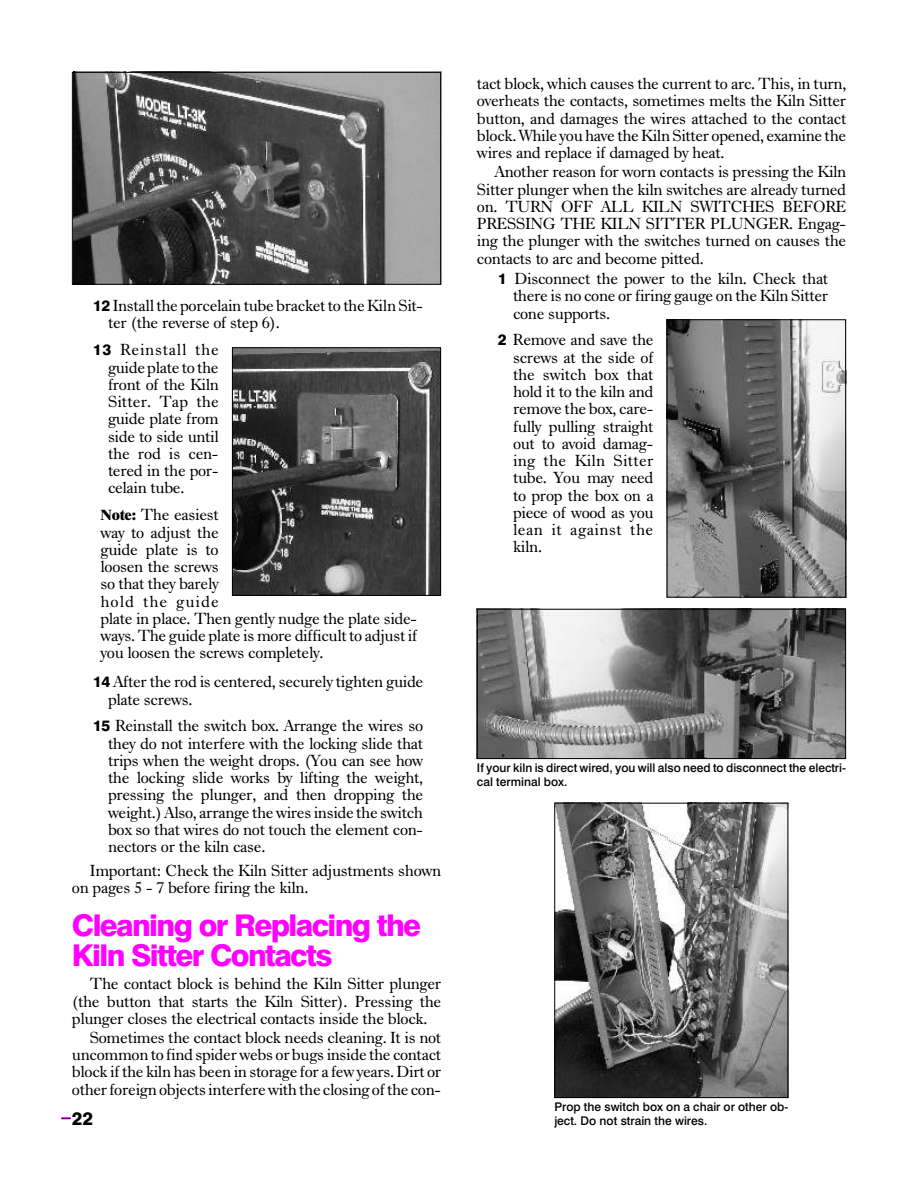
<style>
.page{position:relative;width:918px;height:1188px;background:#fff}
.page>*{position:absolute;margin:0;border:0;box-sizing:border-box;transform-origin:0 0}
.t1{font:800 30px/30px "Swiss 721 BT";letter-spacing:-.055em;color:#f0f}
.t2{font:800 18px "Swiss 721 BT";color:#000}
.t3{font:16.5px/17.2px "Dutch 766 BT Roman A";letter-spacing:-.02em;color:#000;text-align:justify}
.t4{font:500 12px/13.5px "Swiss 721 BT";color:#000}
.s1{font-family:"Swiss 721 BT";font-weight:800;font-size:15px}
.s2{font-family:"Dutch 801 BT";font-weight:800;font-size:15px}
</style>
<div class="page">
<svg style="left:62px;top:1117px;width:9px;height:2px"></svg>
<img style="left:74px;top:74px;width:365px;height:209px">
<div style="left:72px;top:72px;width:369px;height:213px;border:1px solid #000"></div>
<img style="left:234px;top:349px;width:205px;height:245px">
<div style="left:232px;top:347px;width:209px;height:249px;border:1px solid #000"></div>
<img style="left:669px;top:321px;width:175px;height:275px">
<div style="left:667px;top:319px;width:179px;height:279px;border:1px solid #000"></div>
<img style="left:479px;top:611px;width:365px;height:146px">
<div style="left:477px;top:609px;width:369px;height:150px;border:1px solid #000"></div>
<img style="left:556px;top:805px;width:230px;height:291px">
<div style="left:554px;top:803px;width:234px;height:295px;border:1px solid #000"></div>
<p class="t3" style="left:108px;top:298px;width:317px;text-indent:-15px"><span class="s1">12</span> In stall the porce lain tube bracket to the Kiln Sit - ter (the re verse of step 6).</p>
<p class="t3" style="left:108px;top:342px;width:112px;text-indent:-15px"><span class="s1">13</span> Re in stall the guide plate to the front of the Kiln Sit ter. Tap the guide plate from side to side un til the rod is cen - tered in the por - ce lain tube.</p>
<p class="t3" style="left:100px;top:508px;width:318px;text-align:left"><span class="s2">Note:</span> The eas i est<br>way to adjust the<br>guide plate is to<br>loosen the screws<br>so that they barely<br>hold the guide<br>plate in place. Then gently nudge the plate side - ways. The guide plate is more dif fi cult to adjust if you loosen the screws com pletely.</p>
<p class="t3" style="left:108px;top:674px;width:317px;text-indent:-15px"><span class="s1">14</span> Af ter the rod is cen tered, se curely tighten guide plate screws.</p>
<p class="t3" style="left:108px;top:719px;width:317px;text-indent:-15px"><span class="s1">15</span> Re in stall the switch box. Ar range the wires so they do not in ter fere with the locking slide that trips when the weight drops. (You can see how the locking slide works by lift ing the weight, pressing the plunger, and then drop ping the weight.) Also, ar range the wires inside the switch box so that wires do not touch the el e ment con&shy;nec tors or the kiln case.</p>
<p class="t3" style="left:72px;top:863px;width:371px;text-indent:18px">Im por tant: Check the Kiln Sit ter adjust ments shown on pages 5 - 7 be fore fir ing the kiln.</p>
<h1 class="t1" style="left:72px;top:913px;width:351px">Cleaning or Replacing the<br>Kiln Sitter Contacts</h1>
<p class="t3" style="left:72px;top:977px;width:371px;text-indent:18px">The con tact block is be hind the Kiln Sit ter plunger (the but ton that starts the Kiln Sit ter). Pressing the plunger closes the elec tri cal con tacts in side the block.</p>
<p class="t3" style="left:72px;top:1030px;width:371px;text-indent:18px">Sometimes the con tact block needs clean ing. It is not un com mon to find spi der webs or bugs in side the con tact block if the kiln has been in stor age for a few years. Dirt or other for eign ob jects in ter fere with the closing of the con-</p>
<p class="t2" style="left:72px;top:1111px;width:23px">22</p>
<p class="t3" style="left:477px;top:76px;width:371px">tact block, which causes the cur rent to arc. This, in turn, over heats the con tacts, some times melts the Kiln Sit ter but ton, and dam ages the wires attached to the con tact block. While you have the Kiln Sit ter opened, ex am ine the wires and re place if damaged by heat.</p>
<p class="t3" style="left:477px;top:164px;width:371px;text-indent:18px">An other rea son for worn con tacts is press ing the Kiln Sit ter plunger when the kiln switches are already turned on. TURN OFF ALL KILN SWITCHES BE FORE PRESS ING THE KILN SIT TER PLUNGER. En gag - ing the plunger with the switches turned on causes the con tacts to arc and be come pitted.</p>
<p class="t3" style="left:513px;top:271px;width:317px;text-indent:-15px"><span class="s1">1</span> Dis con nect the power to the kiln. Check that there is no cone or fir ing gauge on the Kiln Sit ter cone supports.</p>
<p class="t3" style="left:513px;top:333px;width:142px;text-indent:-15px"><span class="s1">2</span> Re move and save the screws at the side of the switch box that hold it to the kiln and re move the box, care - fully pull ing straight out to avoid dam ag - ing the Kiln Sit ter tube. You may need to prop the box on a piece of wood as you lean it against the kiln.</p>
<p class="t4" style="left:477px;top:763px;width:370px">If your kiln is direct wired, you will also need to dis con nect the elec tri - cal ter mi nal box.</p>
<p class="t4" style="left:554px;top:1102px;width:235px">Prop the switch box on a chair or other ob - ject. Do not strain the wires.</p>
</div>
